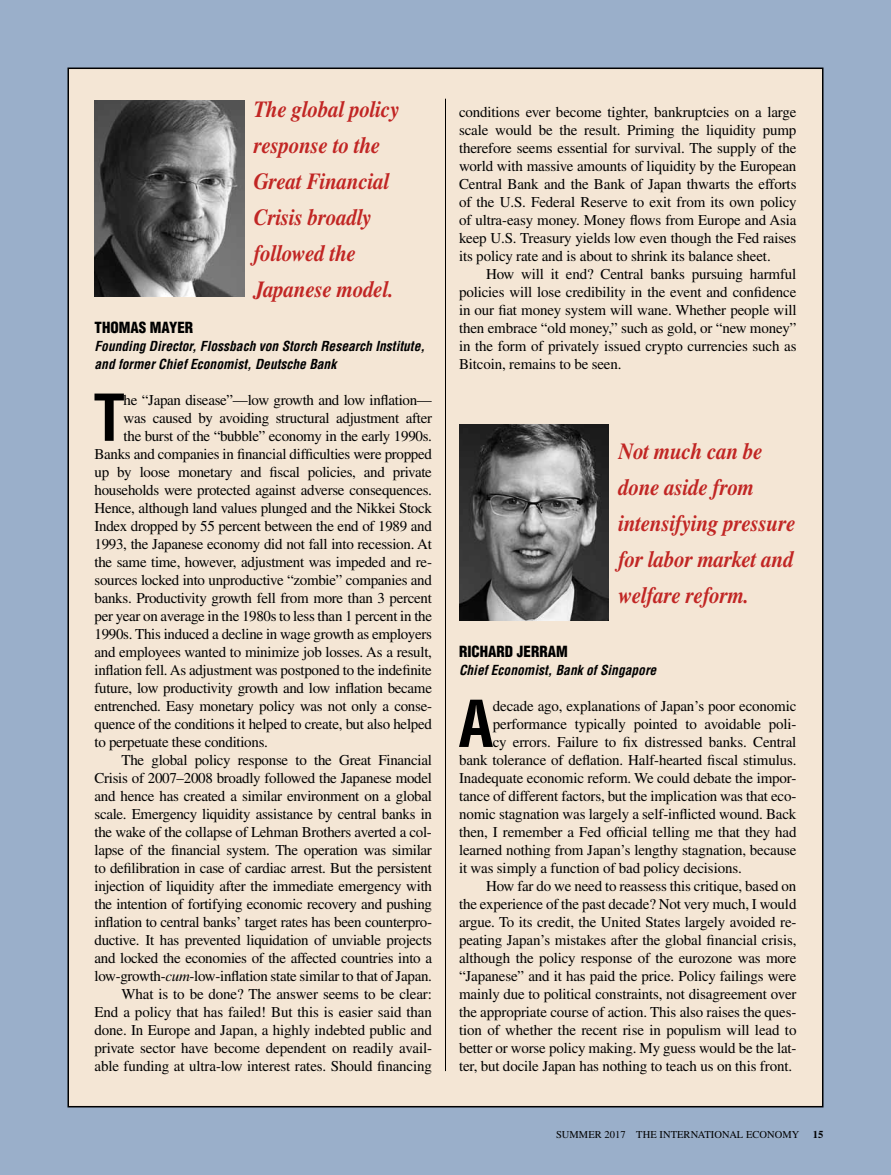
<style>
.page{position:relative;width:891px;height:1175px;background:#fff}
.page>*{position:absolute;margin:0;border:0;box-sizing:border-box;transform-origin:0 0}
.t1{font:700 condensed 63px "Helvetica LT Std";color:#000}
.t2{font:italic 700 23.1px/36px "Times LT Std";letter-spacing:-.01em;color:#c12624;scale:.91 1}
.t3{font:15px/18px "Times LT Std";letter-spacing:-.02em;color:#000;text-align:justify}
.t4{font:900 condensed 15px "Helvetica LT Std";color:#000}
.t5{font:italic 700 condensed 13.5px/18px "Helvetica LT Std";color:#000}
.t6{font:10.5px "Times LT Std";letter-spacing:.005em;color:#000}
.t7{font:700 10.5px "Times LT Std";color:#000}
.s1{font-style:italic}
</style>
<div class="page">
<div style="left:0;top:0;width:891px;height:1174px;background:#9aafca"></div>
<div style="left:68px;top:68px;width:755px;height:1038px;background:#f4e6d5"></div>
<hr style="left:445px;top:99px;width:1px;height:972px;background:#000">
<img style="left:94px;top:100px;width:150px;height:197px">
<img style="left:459px;top:424px;width:150px;height:197px">
<h2 class="t2" style="left:254px;top:91px;width:162px">The global policy response to the<br>Great Financial<br>Crisis broadly followed the<br>Japanese model.</h2>
<p class="t4" style="left:94px;top:318px;width:97px">THOMAS MAYER</p>
<p class="t5" style="left:94px;top:337px;width:332px">Founding Director, Flossbach von Storch Research Institute, and former Chief Economist, Deutsche Bank</p>
<h1 class="t1" style="left:93px;top:378px;width:33px">T</h1>
<p class="t3" style="left:124px;top:391px;width:310px">he “Japan disease”—low growth and low inflation—</p>
<p class="t3" style="left:124px;top:409px;width:310px">was caused by avoiding structural adjustment after</p>
<p class="t3" style="left:124px;top:427px;width:310px">the burst of the “bubble” economy in the early 1990s.</p>
<p class="t3" style="left:95px;top:445px;width:339px">Banks and companies in financial difficulties were propped</p>
<p class="t3" style="left:95px;top:463px;width:339px">up by loose monetary and fiscal policies, and private</p>
<p class="t3" style="left:95px;top:481px;width:339px">households were protected against adverse consequences.</p>
<p class="t3" style="left:95px;top:499px;width:339px">Hence, although land values plunged and the Nikkei Stock</p>
<p class="t3" style="left:95px;top:517px;width:339px">Index dropped by 55 percent between the end of 1989 and</p>
<p class="t3" style="left:95px;top:535px;width:339px">1993, the Japanese economy did not fall into recession. At</p>
<p class="t3" style="left:95px;top:553px;width:339px">the same time, however, adjustment was impeded and re-</p>
<p class="t3" style="left:95px;top:571px;width:339px">sources locked into unproductive “zombie” companies and</p>
<p class="t3" style="left:95px;top:589px;width:339px">banks. Productivity growth fell from more than 3 percent</p>
<p class="t3" style="left:95px;top:607px;width:339px">per year on average in the 1980s to less than 1 percent in the</p>
<p class="t3" style="left:95px;top:625px;width:339px">1990s. This induced a decline in wage growth as employers</p>
<p class="t3" style="left:95px;top:643px;width:339px">and employees wanted to minimize job losses. As a result,</p>
<p class="t3" style="left:95px;top:661px;width:339px">inflation fell. As adjustment was postponed to the indefinite</p>
<p class="t3" style="left:95px;top:679px;width:339px">future, low productivity growth and low inflation became</p>
<p class="t3" style="left:95px;top:697px;width:339px">entrenched. Easy monetary policy was not only a conse-</p>
<p class="t3" style="left:95px;top:715px;width:339px">quence of the conditions it helped to create, but also helped</p>
<p class="t3" style="left:95px;top:733px;width:175px">to perpetuate these conditions.</p>
<p class="t3" style="left:122px;top:751px;width:312px">The global policy response to the Great Financial</p>
<p class="t3" style="left:95px;top:769px;width:339px">Crisis of 2007–2008 broadly followed the Japanese model</p>
<p class="t3" style="left:95px;top:787px;width:339px">and hence has created a similar environment on a global</p>
<p class="t3" style="left:95px;top:805px;width:339px">scale. Emergency liquidity assistance by central banks in</p>
<p class="t3" style="left:95px;top:823px;width:339px">the wake of the collapse of Lehman Brothers averted a col-</p>
<p class="t3" style="left:95px;top:841px;width:339px">lapse of the financial system. The operation was similar</p>
<p class="t3" style="left:95px;top:859px;width:339px">to defilibration in case of cardiac arrest. But the persistent</p>
<p class="t3" style="left:95px;top:877px;width:339px">injection of liquidity after the immediate emergency with</p>
<p class="t3" style="left:95px;top:895px;width:339px">the intention of fortifying economic recovery and pushing</p>
<p class="t3" style="left:95px;top:913px;width:339px">inflation to central banks’ target rates has been counterpro-</p>
<p class="t3" style="left:95px;top:931px;width:339px">ductive. It has prevented liquidation of unviable projects</p>
<p class="t3" style="left:95px;top:949px;width:339px">and locked the economies of the affected countries into a</p>
<p class="t3" style="left:95px;top:967px;width:339px">low-growth-<span class="s1">cum</span>-low-inflation state similar to that of Japan.</p>
<p class="t3" style="left:122px;top:985px;width:312px">What is to be done? The answer seems to be clear:</p>
<p class="t3" style="left:95px;top:1003px;width:339px">End a policy that has failed! But this is easier said than</p>
<p class="t3" style="left:95px;top:1021px;width:339px">done. In Europe and Japan, a highly indebted public and</p>
<p class="t3" style="left:95px;top:1039px;width:339px">private sector have become dependent on readily avail-</p>
<p class="t3" style="left:95px;top:1057px;width:339px">able funding at ultra-low interest rates. Should financing</p>
<p class="t3" style="left:459px;top:103px;width:339px">conditions ever become tighter, bankruptcies on a large scale would be the result. Priming the liquidity pump therefore seems essential for survival. The supply of the world with massive amounts of liquidity by the European Central Bank and the Bank of Japan thwarts the efforts of the U.S. Federal Reserve to exit from its own policy of ultra-easy money. Money flows from Europe and Asia keep U.S. Treasury yields low even though the Fed raises its policy rate and is about to shrink its balance sheet.</p>
<p class="t3" style="left:459px;top:265px;width:339px;text-indent:27px">How will it end? Central banks pursuing harmful policies will lose credibility in the event and confidence in our fiat money system will wane. Whether people will then embrace “old money,” such as gold, or “new money” in the form of privately issued crypto currencies such as Bitcoin, remains to be seen.</p>
<h2 class="t2" style="left:618px;top:433px;width:196px">Not much can be done aside from intensifying pressure for labor market and welfare reform.</h2>
<p class="t4" style="left:459px;top:642px;width:110px">RICHARD JERRAM</p>
<p class="t5" style="left:459px;top:661px;width:199px">Chief Economist, Bank of Singapore</p>
<h1 class="t1" style="left:458px;top:684px;width:37px">A</h1>
<p class="t3" style="left:493px;top:697px;width:305px">decade ago, explanations of Japan’s poor economic</p>
<p class="t3" style="left:493px;top:715px;width:305px">performance typically pointed to avoidable poli-</p>
<p class="t3" style="left:493px;top:733px;width:305px">cy errors. Failure to fix distressed banks. Central</p>
<p class="t3" style="left:459px;top:751px;width:339px">bank tolerance of deflation. Half-hearted fiscal stimulus.</p>
<p class="t3" style="left:459px;top:769px;width:339px">Inadequate economic reform. We could debate the impor-</p>
<p class="t3" style="left:459px;top:787px;width:339px">tance of different factors, but the implication was that eco-</p>
<p class="t3" style="left:459px;top:805px;width:339px">nomic stagnation was largely a self-inflicted wound. Back</p>
<p class="t3" style="left:459px;top:823px;width:339px">then, I remember a Fed official telling me that they had</p>
<p class="t3" style="left:459px;top:841px;width:339px">learned nothing from Japan’s lengthy stagnation, because</p>
<p class="t3" style="left:459px;top:859px;width:284px">it was simply a function of bad policy decisions.</p>
<p class="t3" style="left:486px;top:877px;width:312px">How far do we need to reassess this critique, based on</p>
<p class="t3" style="left:459px;top:895px;width:339px">the experience of the past decade? Not very much, I would</p>
<p class="t3" style="left:459px;top:913px;width:339px">argue. To its credit, the United States largely avoided re-</p>
<p class="t3" style="left:459px;top:931px;width:339px">peating Japan’s mistakes after the global financial crisis,</p>
<p class="t3" style="left:459px;top:949px;width:339px">although the policy response of the eurozone was more</p>
<p class="t3" style="left:459px;top:967px;width:339px">“Japanese” and it has paid the price. Policy failings were</p>
<p class="t3" style="left:459px;top:985px;width:339px">mainly due to political constraints, not disagreement over</p>
<p class="t3" style="left:459px;top:1003px;width:339px">the appropriate course of action. This also raises the ques-</p>
<p class="t3" style="left:459px;top:1021px;width:339px">tion of whether the recent rise in populism will lead to</p>
<p class="t3" style="left:459px;top:1039px;width:339px">better or worse policy making. My guess would be the lat-</p>
<p class="t3" style="left:459px;top:1057px;width:335px">ter, but docile Japan has nothing to teach us on this front.</p>
<p class="t6" style="left:556px;top:1128px;width:245px">Summer 2017 The International Economy</p>
<p class="t7" style="left:813px;top:1128px;width:12px">15</p>
</div>
